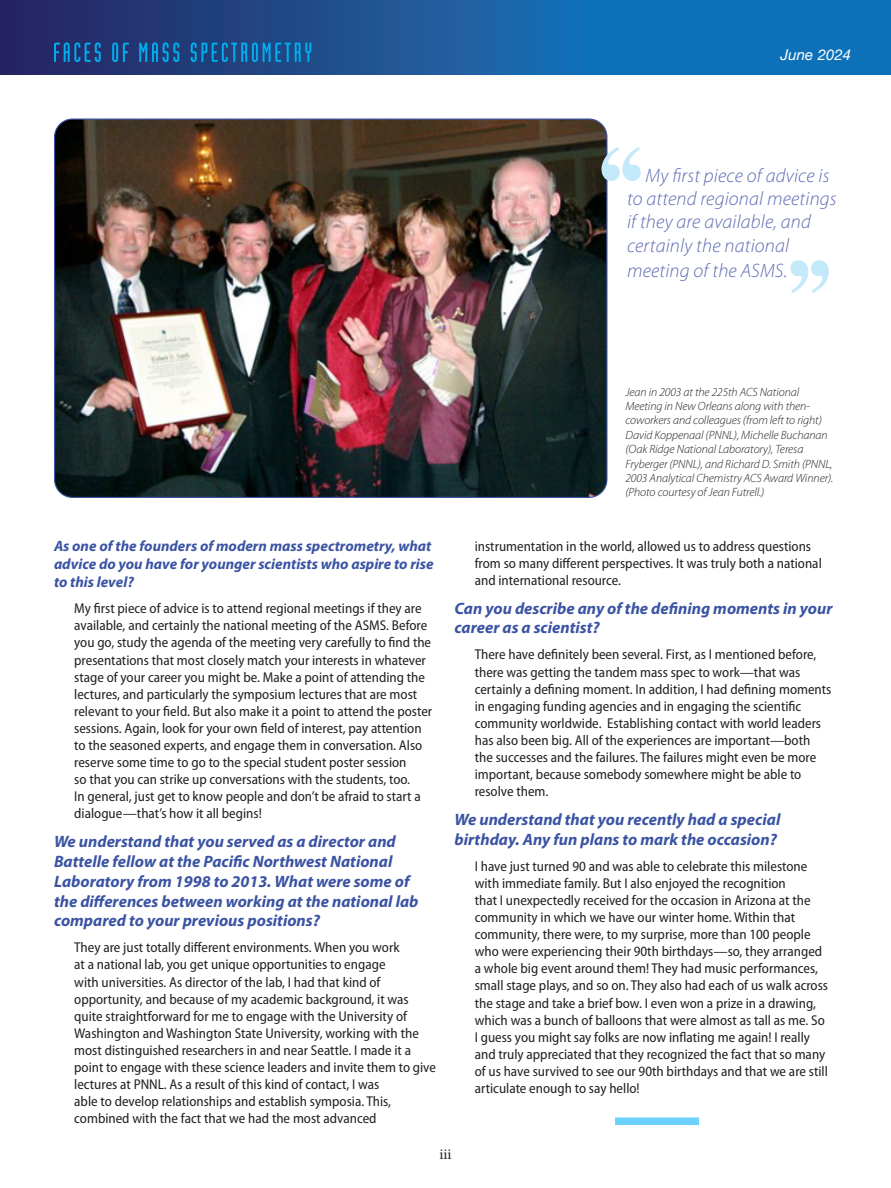
<style>
.page{position:relative;width:891px;height:1188px;background:#fff}
.page>*{position:absolute;margin:0;border:0;box-sizing:border-box;transform-origin:0 0}
.t1{font:italic 300 19.5px/23.4px "Myriad Pro";letter-spacing:.01em;color:#5d6ab2}
.t2{font:italic 700 16.5px/19.8px "Myriad Pro";color:#3a53a3}
.t3{font:italic 700 15px/18px "Myriad Pro";color:#3a53a3}
.t4{font:italic 15px "Helvetica Neue";letter-spacing:.005em;color:#fff}
.t5{font:15px "Minion Pro";color:#231f20}
.t6{font:semi-condensed 14.25px/17.1px "Myriad Pro";color:#231f20}
.t7{font:italic 300 12px/14.4px "Myriad Pro";letter-spacing:-.005em;color:#231f20}
</style>
<div class="page">
<svg style="left:0;top:0;width:891px;height:75px;background:#18599c"></svg>
<div style="left:615px;top:1118px;width:84px;height:7px;background:#6cd2fb"></div>
<svg style="left:54px;top:42px;width:257px;height:20px;background:#175d9b"></svg>
<img style="left:55px;top:120px;width:551px;height:377px">
<svg style="left:791px;top:260px;width:38px;height:33px"></svg>
<svg style="left:602px;top:147px;width:39px;height:34px"></svg>
<p class="t4" style="left:781px;top:44px;width:72px">June 2024</p>
<p class="t1" style="left:627px;top:163px;width:211px;text-indent:19px">My first piece of advice is to attend regional meetings if they are available, and certainly the national</p>
<p class="t1" style="left:627px;top:259px;width:162px">meeting of the ASMS.</p>
<p class="t3" style="left:54px;top:537px;width:381px">As one of the founders of modern mass spectrometry, what advice do you have for younger scientists who aspire to rise to this level?</p>
<p class="t6" style="left:74px;top:600px;width:360px">My first piece of advice is to attend regional meetings if they are available, and certainly the national meeting of the ASMS. Before you go, study the agenda of the meeting very carefully to find the presentations that most closely match your interests in whatever stage of your career you might be. Make a point of attending the lectures, and particularly the symposium lectures that are most relevant to your field. But also make it a point to attend the poster sessions. Again, look for your own field of interest, pay attention to the seasoned experts, and engage them in conversation. Also reserve some time to go to the special student poster session<br>so that you can strike up conversations with the students, too.<br>In general, just get to know people and don’t be afraid to start a dialogue—that’s how it all begins!</p>
<p class="t2" style="left:54px;top:831px;width:366px">We understand that you served as a director and Battelle fellow at the Pacific Northwest National Laboratory from 1998 to 2013. What were some of the differences between working at the national lab compared to your previous positions?</p>
<p class="t6" style="left:74px;top:939px;width:363px">They are just totally different environments. When you work<br>at a national lab, you get unique opportunities to engage<br>with universities. As director of the lab, I had that kind of opportunity, and because of my academic background, it was quite straightforward for me to engage with the University of Washington and Washington State University, working with the most distinguished researchers in and near Seattle. I made it a point to engage with these science leaders and invite them to give lectures at PNNL. As a result of this kind of contact, I was<br>able to develop relationships and establish symposia. This, combined with the fact that we had the most advanced</p>
<p class="t7" style="left:626px;top:384px;width:209px">Jean in 2003 at the 225th ACS National Meeting in New Orleans along with then&shy;coworkers and colleagues (from left to right)<br>David Koppenaal (PNNL), Michelle Buchanan (Oak Ridge National Laboratory), Teresa Fryberger (PNNL), and Richard D. Smith (PNNL, 2003 Analytical Chemistry ACS Award Winner). (Photo courtesy of Jean Futrell.)</p>
<p class="t6" style="left:475px;top:537px;width:349px">instrumentation in the world, allowed us to address questions from so many different perspectives. It was truly both a national and international resource.</p>
<p class="t2" style="left:454px;top:598px;width:379px">Can you describe any of the defining moments in your career as a scientist?</p>
<p class="t6" style="left:475px;top:646px;width:358px">There have definitely been several. First, as I mentioned before, there was getting the tandem mass spec to work—that was certainly a defining moment. In addition, I had defining moments in engaging funding agencies and in engaging the scientific community worldwide. Establishing contact with world leaders has also been big. All of the experiences are important—both the successes and the failures. The failures might even be more important, because somebody somewhere might be able to resolve them.</p>
<p class="t2" style="left:454px;top:809px;width:327px">We understand that you recently had a special birthday. Any fun plans to mark the occasion?</p>
<p class="t6" style="left:475px;top:857px;width:355px">I have just turned 90 and was able to celebrate this milestone with immediate family. But I also enjoyed the recognition<br>that I unexpectedly received for the occasion in Arizona at the community in which we have our winter home. Within that community, there were, to my surprise, more than 100 people who were experiencing their 90th birthdays—so, they arranged a whole big event around them! They had music performances, small stage plays, and so on. They also had each of us walk across the stage and take a brief bow. I even won a prize in a drawing, which was a bunch of balloons that were almost as tall as me. So I guess you might say folks are now inflating me again! I really and truly appreciated that they recognized the fact that so many of us have survived to see our 90th birthdays and that we are still articulate enough to say hello!</p>
<p class="t5" style="left:439px;top:1144px;width:14px">iii</p>
</div>
